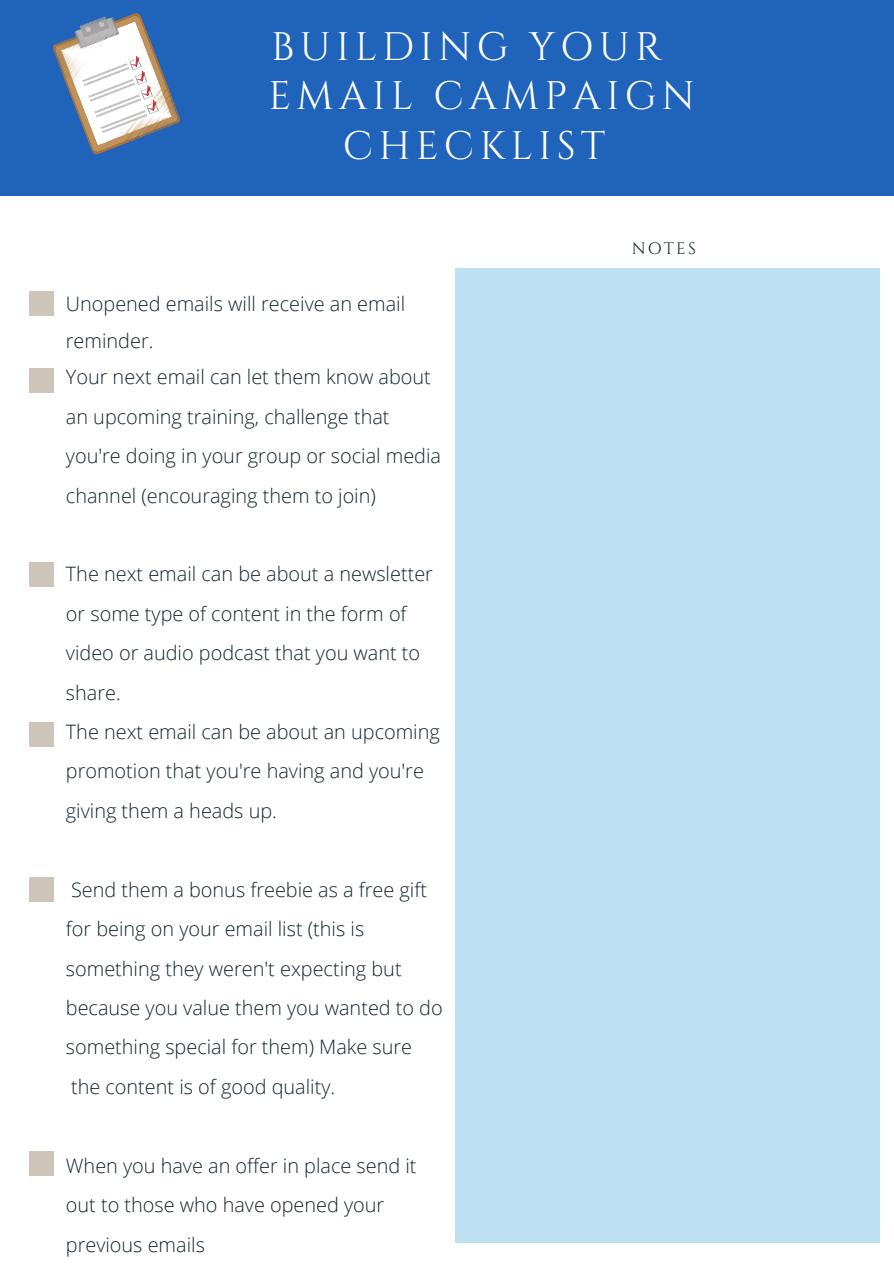
<style>
.page{position:relative;width:894px;height:1264px;background:#fff}
.page>*{position:absolute;margin:0;border:0;box-sizing:border-box;transform-origin:0 0}
.t1{font:39.75px "Cinzel";letter-spacing:.13em;color:#fff}
.t2{font:300 19.8px/39.5px "Open Sans";color:#16252c}
.t3{font:16.5px "Cinzel";letter-spacing:.13em;color:#16252c}
</style>
<div class="page">
<div style="left:0;top:0;width:893px;height:196px;background:#2063bb"></div>
<div style="left:30px;top:292px;width:24px;height:24px;background:#cdc5ba"></div>
<div style="left:30px;top:369px;width:24px;height:24px;background:#cdc5ba"></div>
<div style="left:30px;top:722px;width:24px;height:25px;background:#cdc5ba"></div>
<div style="left:30px;top:876px;width:24px;height:25px;background:#cdc5ba"></div>
<svg style="left:53px;top:13px;width:127px;height:142px"></svg>
<div style="left:455px;top:268px;width:423px;height:974px;background:#bde1f2"></div>
<div style="left:30px;top:1150px;width:24px;height:25px;background:#cdc5ba"></div>
<div style="left:30px;top:562px;width:24px;height:25px;background:#cdc5ba"></div>
<h1 class="t1" style="left:271px;top:21px;width:392px">BUILDING YOUR</h1>
<h1 class="t1" style="left:268px;top:71px;width:428px">EMAIL CAMPAIGN</h1>
<h1 class="t1" style="left:343px;top:120px;width:264px">CHECKLIST</h1>
<p class="t2" style="left:66px;top:285px;width:366px;line-height:36.6px">Unopened emails will receive an email reminder.<br>Your next email can let them know about</p>
<p class="t2" style="left:66px;top:396px;width:376px">an upcoming training, challenge that you're doing in your group or social media channel (encouraging them to join)</p>
<p class="t2" style="left:66px;top:554px;width:375px">The next email can be about a newsletter or some type of content in the form of video or audio podcast that you want to share.<br>The next email can be about an upcoming promotion that you're having and you're giving them a heads up.</p>
<p class="t2" style="left:66px;top:869px;width:378px">Send them a bonus freebie as a free gift for being on your email list (this is something they weren't expecting but because you value them you wanted to do something special for them) Make sure the content is of good quality.</p>
<p class="t2" style="left:66px;top:1145px;width:352px">When you have an offer in place send it out to those who have opened your previous emails</p>
<p class="t3" style="left:631px;top:238px;width:66px">NOTES</p>
</div>
